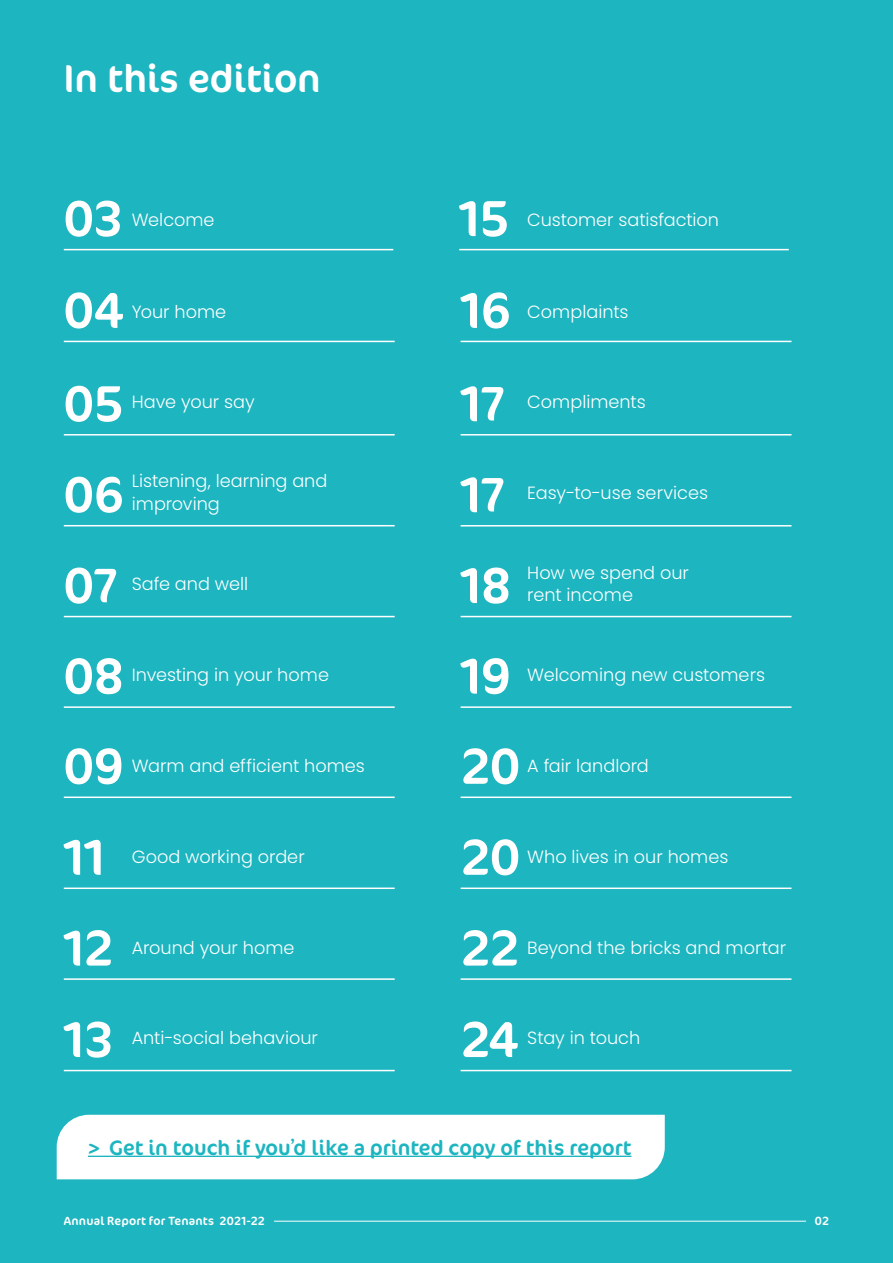
<style>
.page{position:relative;width:893px;height:1263px;background:#1cb5c0}
.page>*{position:absolute;margin:0;border:0;box-sizing:border-box;transform-origin:0 0}
.t1{font:51px "Cocon";letter-spacing:-.015em;color:#fff}
.t2{font:39px "Cocon";letter-spacing:-.005em;color:#fff}
.t3{font:21px "Cocon";color:#1cb5c0}
.t4{font:300 17.7px/22.5px "Poppins";color:#fff}
.t5{font:12px "Cocon";letter-spacing:.015em;color:#fff}
</style>
<div class="page">
<div style="left:57px;top:1115px;width:608px;height:64px;background:#fff"></div>
<hr style="left:88px;top:1155px;width:543px;height:2px;background:#1cb5c0">
<hr style="left:64px;top:887px;width:331px;height:2px;background:#fff">
<hr style="left:461px;top:887px;width:330px;height:2px;background:#fff">
<hr style="left:64px;top:978px;width:331px;height:2px;background:#fff">
<hr style="left:461px;top:978px;width:330px;height:2px;background:#fff">
<hr style="left:64px;top:1070px;width:331px;height:1px;background:#fff">
<hr style="left:461px;top:1070px;width:330px;height:1px;background:#fff">
<hr style="left:461px;top:434px;width:330px;height:1px;background:#fff">
<hr style="left:64px;top:434px;width:331px;height:1px;background:#fff">
<hr style="left:461px;top:525px;width:330px;height:1px;background:#fff">
<hr style="left:64px;top:525px;width:331px;height:1px;background:#fff">
<hr style="left:461px;top:616px;width:330px;height:1px;background:#fff">
<hr style="left:64px;top:616px;width:331px;height:1px;background:#fff">
<hr style="left:461px;top:706px;width:330px;height:2px;background:#fff">
<hr style="left:64px;top:706px;width:331px;height:2px;background:#fff">
<hr style="left:461px;top:796px;width:330px;height:2px;background:#fff">
<hr style="left:64px;top:796px;width:331px;height:2px;background:#fff">
<hr style="left:459px;top:249px;width:330px;height:1px;background:#fff">
<hr style="left:64px;top:249px;width:329px;height:1px;background:#fff">
<hr style="left:64px;top:341px;width:331px;height:1px;background:#fff">
<hr style="left:461px;top:341px;width:330px;height:1px;background:#fff">
<hr style="left:274px;top:1221px;width:532px;height:1px;background:#fff">
<h2 class="t2" style="left:64px;top:42px;width:259px">In this edition</h2>
<h1 class="t1" style="left:64px;top:172px;width:61px">03</h1>
<p class="t4" style="left:132px;top:209px;width:84px">Welcome</p>
<h1 class="t1" style="left:459px;top:172px;width:52px">15</h1>
<p class="t4" style="left:527px;top:209px;width:193px">Customer satisfaction</p>
<h1 class="t1" style="left:64px;top:263px;width:62px">04</h1>
<p class="t4" style="left:132px;top:301px;width:96px">Your home</p>
<h1 class="t1" style="left:461px;top:263px;width:52px">16</h1>
<p class="t4" style="left:527px;top:301px;width:103px">Complaints</p>
<h1 class="t1" style="left:64px;top:357px;width:62px">05</h1>
<p class="t4" style="left:132px;top:391px;width:124px">Have your say</p>
<p class="t4" style="left:527px;top:391px;width:120px">Compliments</p>
<h1 class="t1" style="left:461px;top:357px;width:46px">17</h1>
<p class="t4" style="left:132px;top:470px;width:197px">Listening, learning and improving</p>
<h1 class="t1" style="left:64px;top:448px;width:62px">06</h1>
<p class="t4" style="left:527px;top:482px;width:182px">Easy-to-use services</p>
<h1 class="t1" style="left:461px;top:448px;width:46px">17</h1>
<h1 class="t1" style="left:64px;top:538px;width:56px">07</h1>
<p class="t4" style="left:132px;top:572px;width:118px">Safe and well</p>
<h1 class="t1" style="left:461px;top:538px;width:52px">18</h1>
<p class="t4" style="left:527px;top:561px;width:163px">How we spend our</p>
<p class="t4" style="left:527px;top:584px;width:107px">rent income</p>
<h1 class="t1" style="left:64px;top:629px;width:62px">08</h1>
<p class="t4" style="left:132px;top:663px;width:199px">Investing in your home</p>
<h1 class="t1" style="left:461px;top:629px;width:52px">19</h1>
<p class="t4" style="left:527px;top:663px;width:239px">Welcoming new customers</p>
<h1 class="t1" style="left:64px;top:719px;width:61px">09</h1>
<p class="t4" style="left:132px;top:755px;width:235px">Warm and efficient homes</p>
<h1 class="t1" style="left:461px;top:719px;width:61px">20</h1>
<p class="t4" style="left:527px;top:755px;width:123px">A fair landlord</p>
<h1 class="t1" style="left:64px;top:810px;width:43px">11</h1>
<p class="t4" style="left:132px;top:845px;width:174px">Good working order</p>
<h1 class="t1" style="left:461px;top:810px;width:61px">20</h1>
<p class="t4" style="left:527px;top:845px;width:203px">Who lives in our homes</p>
<h1 class="t1" style="left:64px;top:901px;width:51px">12</h1>
<p class="t4" style="left:132px;top:936px;width:164px">Around your home</p>
<h1 class="t1" style="left:461px;top:901px;width:61px">22</h1>
<p class="t4" style="left:527px;top:936px;width:260px">Beyond the bricks and mortar</p>
<h1 class="t1" style="left:64px;top:992px;width:52px">13</h1>
<p class="t4" style="left:132px;top:1026px;width:188px">Anti-social behaviour</p>
<h1 class="t1" style="left:461px;top:992px;width:60px">24</h1>
<p class="t4" style="left:527px;top:1026px;width:115px">Stay in touch</p>
<p class="t3" style="left:88px;top:1128px;width:545px">&gt; Get in touch if you’d like a printed copy of this report</p>
<p class="t5" style="left:64px;top:1209px;width:203px">Annual Report for Tenants 2021-22</p>
<p class="t5" style="left:815px;top:1209px;width:16px">02</p>
</div>
